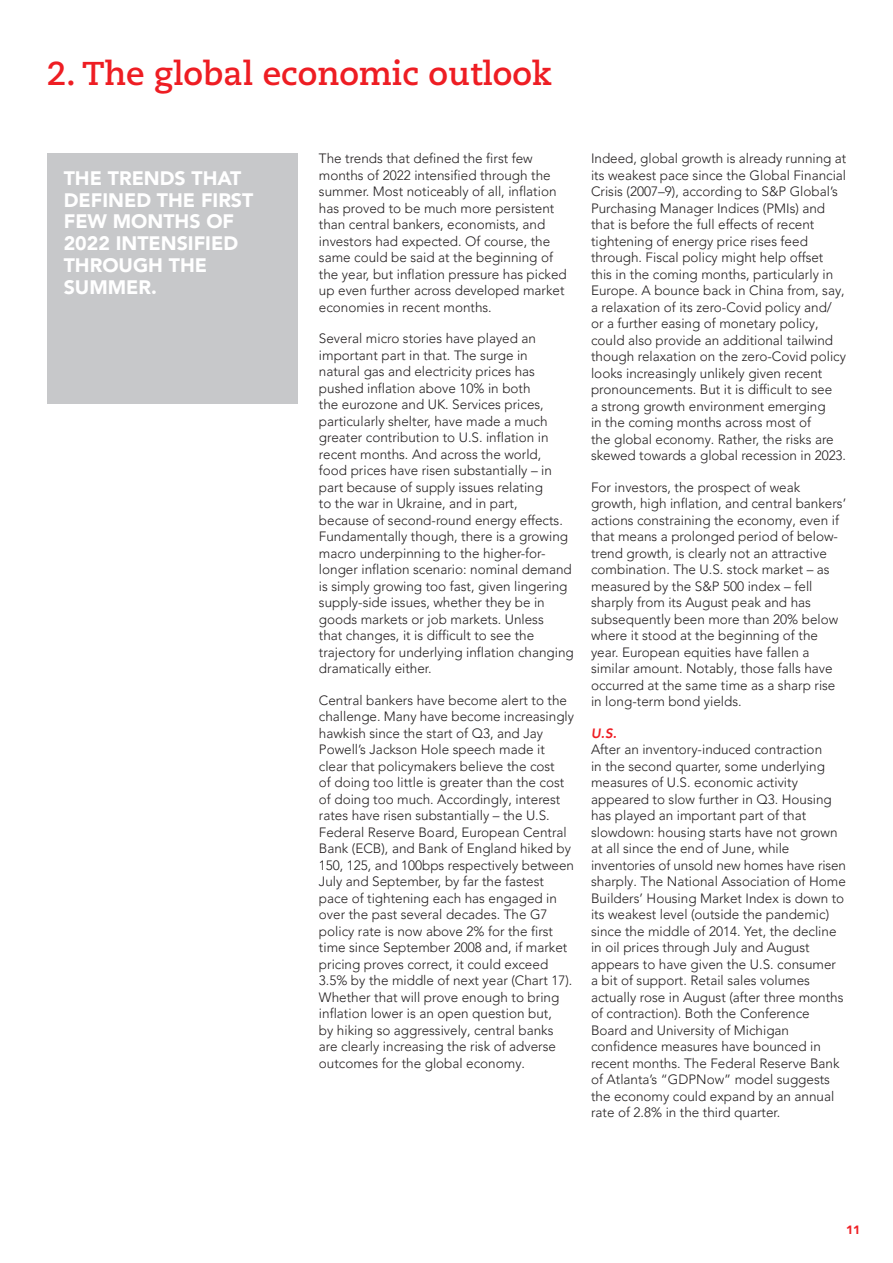
<style>
.page{position:relative;width:893px;height:1263px;background:#fff}
.page>*{position:absolute;margin:0;border:0;box-sizing:border-box;transform-origin:0 0}
.t1{font:700 33px "Caecilia";color:#ee1d23}
.t2{font:900 19.5px/21.8px "Avenir LT Pro";color:#fff}
.t3{font:300 13.5px/16.5px "Avenir LT Pro";color:#231f20}
.t4{font:800 13.5px "Avenir LT Pro";color:#ee1d23}
.t5{font:900 12px "Avenir LT Pro";color:#ee1d23}
</style>
<div class="page">
<div style="left:47px;top:153px;width:251px;height:251px;background:#c7c8ca"></div>
<h1 class="t1" style="left:47px;top:54px;width:507px">2. The global economic outlook</h1>
<h2 class="t2" style="left:64px;top:167px;width:191px">THE TRENDS THAT<br>DEFINED THE FIRST<br>FEW MONTHS OF<br>2022 INTENSIFIED<br>THROUGH THE<br>SUMMER.</h2>
<p class="t3" style="left:319px;top:150px;width:249px">The trends that defined the first few months of 2022 intensified through the summer. Most noticeably of all, inflation has proved to be much more persistent than central bankers, economists, and investors had expected. Of course, the same could be said at the beginning of the year, but inflation pressure has picked up even further across developed market economies in recent months.</p>
<p class="t3" style="left:319px;top:330px;width:256px">Several micro stories have played an important part in that. The surge in<br>natural gas and electricity prices has pushed inflation above 10% in both<br>the eurozone and UK. Services prices, particularly shelter, have made a much greater contribution to U.S. inflation in recent months. And across the world,<br>food prices have risen substantially – in part because of supply issues relating<br>to the war in Ukraine, and in part,<br>because of second-round energy effects.<br>Fundamentally though, there is a growing macro underpinning to the higher-for&shy;longer inflation scenario: nominal demand is simply growing too fast, given lingering supply-side issues, whether they be in goods markets or job markets. Unless<br>that changes, it is difficult to see the trajectory for underlying inflation changing dramatically either.</p>
<p class="t3" style="left:319px;top:692px;width:257px">Central bankers have become alert to the challenge. Many have become increasingly hawkish since the start of Q3, and Jay Powell’s Jackson Hole speech made it clear that policymakers believe the cost<br>of doing too little is greater than the cost of doing too much. Accordingly, interest rates have risen substantially – the U.S.<br>Federal Reserve Board, European Central Bank (ECB), and Bank of England hiked by 150, 125, and 100bps respectively between July and September, by far the fastest pace of tightening each has engaged in over the past several decades. The G7 policy rate is now above 2% for the first time since September 2008 and, if market pricing proves correct, it could exceed 3.5% by the middle of next year (Chart 17).<br>Whether that will prove enough to bring inflation lower is an open question but,<br>by hiking so aggressively, central banks are clearly increasing the risk of adverse outcomes for the global economy.</p>
<p class="t3" style="left:591px;top:150px;width:257px">Indeed, global growth is already running at its weakest pace since the Global Financial Crisis (2007–9), according to S&amp;P Global’s Purchasing Manager Indices (PMIs) and that is before the full effects of recent tightening of energy price rises feed through. Fiscal policy might help offset this in the coming months, particularly in Europe. A bounce back in China from, say, a relaxation of its zero-Covid policy and/ or a further easing of monetary policy, could also provide an additional tailwind though relaxation on the zero-Covid policy looks increasingly unlikely given recent pronouncements. But it is difficult to see<br>a strong growth environment emerging<br>in the coming months across most of<br>the global economy. Rather, the risks are skewed towards a global recession in 2023.</p>
<p class="t3" style="left:591px;top:479px;width:257px">For investors, the prospect of weak growth, high inflation, and central bankers’ actions constraining the economy, even if that means a prolonged period of below&shy;trend growth, is clearly not an attractive combination. The U.S. stock market – as measured by the S&amp;P 500 index – fell sharply from its August peak and has subsequently been more than 20% below where it stood at the beginning of the year. European equities have fallen a similar amount. Notably, those falls have occurred at the same time as a sharp rise in long-term bond yields.</p>
<p class="t4" style="left:591px;top:725px;width:29px">U.S.</p>
<p class="t3" style="left:591px;top:741px;width:256px">After an inventory-induced contraction<br>in the second quarter, some underlying measures of U.S. economic activity appeared to slow further in Q3. Housing has played an important part of that slowdown: housing starts have not grown at all since the end of June, while inventories of unsold new homes have risen sharply. The National Association of Home Builders’ Housing Market Index is down to its weakest level (outside the pandemic) since the middle of 2014. Yet, the decline in oil prices through July and August appears to have given the U.S. consumer a bit of support. Retail sales volumes actually rose in August (after three months of contraction). Both the Conference Board and University of Michigan confidence measures have bounced in recent months. The Federal Reserve Bank of Atlanta’s “GDPNow” model suggests the economy could expand by an annual rate of 2.8% in the third quarter.</p>
<p class="t5" style="left:846px;top:1222px;width:16px">11</p>
</div>
